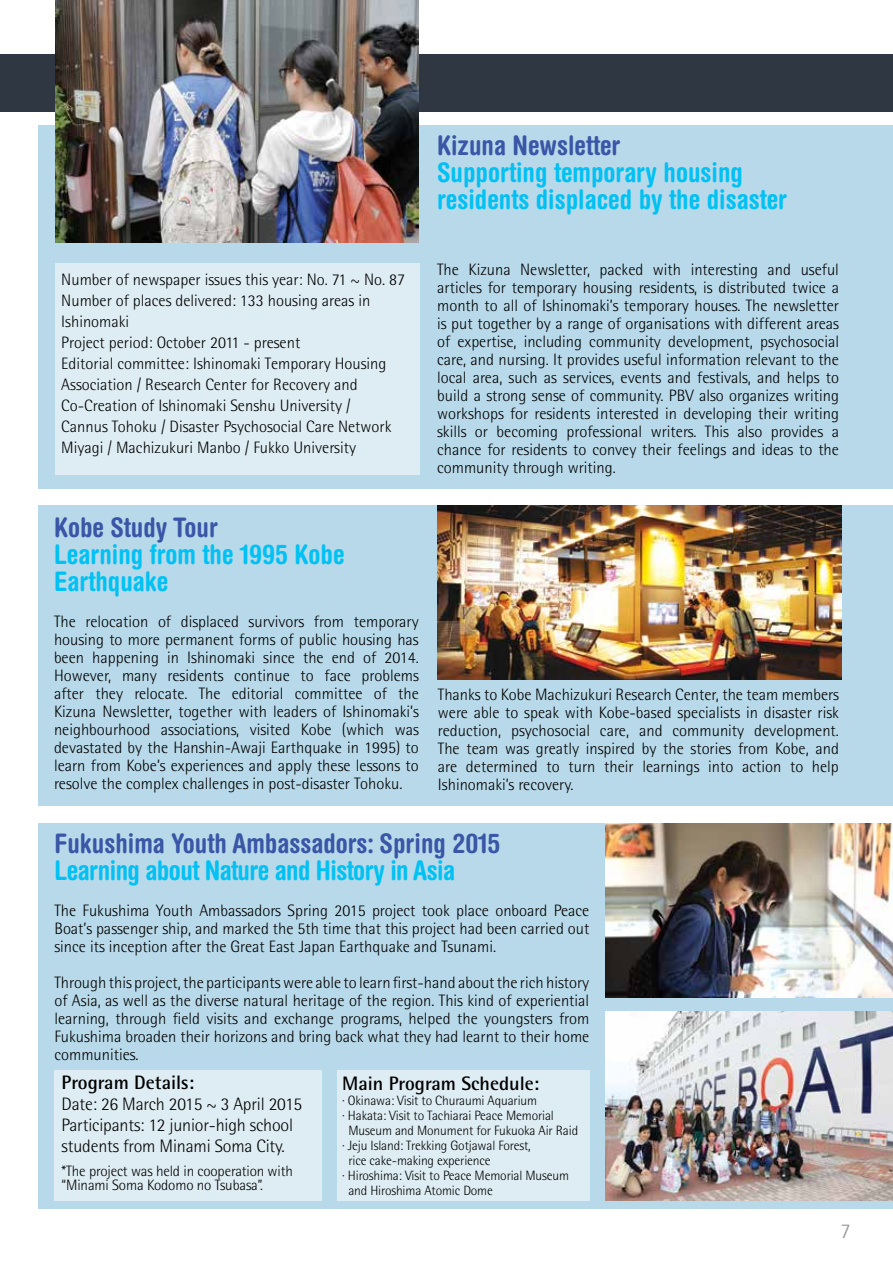
<style>
.page{position:relative;width:893px;height:1263px;background:#fff}
.page>*{position:absolute;margin:0;border:0;box-sizing:border-box;transform-origin:0 0}
.t1{font:700 condensed 27px/27px "Helvetica Rounded";color:#00c1f3}
.t2{font:700 condensed 27px "Helvetica Rounded";color:#3a56a6}
.t3{font:700 condensed 27px "Helvetica Rounded";letter-spacing:-.02em;color:#00c1f3}
.t4{font:300 21px "Rotis Semi Sans";color:#939598}
.t5{font:700 19.5px "Rotis Semi Sans";color:#000}
.t6{font:300 18px/21px "Rotis Semi Sans";letter-spacing:-.01em;color:#000}
.t7{font:300 16.5px/18px "Rotis Semi Sans";color:#000;text-align:justify}
.t8{font:300 15px/13.5px "Rotis Semi Sans";letter-spacing:-.01em;color:#000}
.t9{font:300 13.5px "Rotis Semi Sans";letter-spacing:-.01em;color:#000}
</style>
<div class="page">
<div style="left:38px;top:823px;width:855px;height:386px;background:#b8d9e9"></div>
<div style="left:38px;top:505px;width:855px;height:300px;background:#b8d9e9"></div>
<div style="left:38px;top:125px;width:855px;height:364px;background:#b8d9e9"></div>
<div style="left:0;top:54px;width:893px;height:58px;background:#2f3842"></div>
<img style="left:437px;top:506px;width:405px;height:173px">
<img style="left:56px;top:0;width:363px;height:242px">
<img style="left:605px;top:823px;width:288px;height:174px">
<img style="left:605px;top:1012px;width:288px;height:189px">
<div style="left:55px;top:263px;width:365px;height:212px;background:#deedf4"></div>
<div style="left:54px;top:1070px;width:268px;height:131px;background:#deedf4"></div>
<div style="left:337px;top:1070px;width:252px;height:131px;background:#deedf4"></div>
<p class="t7" style="left:61px;top:269px;width:345px;line-height:21px;text-align:left">Number of newspaper issues this year: No. 71 ~ No. 87<br>Number of places delivered: 133 housing areas in Ishinomaki<br>Project period: October 2011 - present<br>Editorial committee: Ishinomaki Temporary Housing Association / Research Center for Recovery and Co-Creation of Ishinomaki Senshu University /<br>Cannus Tohoku / Disaster Psychosocial Care Network Miyagi / Machizukuri Manbo / Fukko University</p>
<h1 class="t2" style="left:437px;top:129px;width:185px">Kizuna Newsletter</h1>
<h1 class="t1" style="left:437px;top:159px;width:351px">Supporting temporary housing residents displaced by the disaster</h1>
<p class="t7" style="left:437px;top:261px;width:403px">The Kizuna Newsletter, packed with interesting and useful articles for temporary housing residents, is distributed twice a month to all of Ishinomaki’s temporary houses. The newsletter is put together by a range of organisations with different areas of expertise, including community development, psychosocial care, and nursing. It provides useful information relevant to the local area, such as services, events and festivals, and helps to build a strong sense of community. PBV also organizes writing workshops for residents interested in developing their writing skills or becoming professional writers. This also provides a chance for residents to convey their feelings and ideas to the community through writing.</p>
<h1 class="t2" style="left:54px;top:511px;width:166px">Kobe Study Tour</h1>
<h1 class="t1" style="left:54px;top:541px;width:292px">Learning from the 1995 Kobe<br>Earthquake</h1>
<p class="t7" style="left:54px;top:613px;width:366px">The relocation of displaced survivors from temporary housing to more permanent forms of public housing has been happening in Ishinomaki since the end of 2014.<br>However, many residents continue to face problems after they relocate. The editorial committee of the Kizuna Newsletter, together with leaders of Ishinomaki’s neighbourhood associations, visited Kobe (which was devastated by the Hanshin-Awaji Earthquake in 1995) to learn from Kobe’s experiences and apply these lessons to resolve the complex challenges in post-disaster Tohoku.</p>
<h1 class="t2" style="left:54px;top:826px;width:447px">Fukushima Youth Ambassadors: Spring 2015</h1>
<h1 class="t3" style="left:54px;top:853px;width:402px">Learning about Nature and History in Asia</h1>
<p class="t7" style="left:54px;top:901px;width:536px">The Fukushima Youth Ambassadors Spring 2015 project took place onboard Peace Boat’s passenger ship, and marked the 5th time that this project had been carried out since its inception after the Great East Japan Earthquake and Tsunami.</p>
<p class="t7" style="left:54px;top:973px;width:536px">Through this project, the participants were able to learn first-hand about the rich history of Asia, as well as the diverse natural heritage of the region. This kind of experiential learning, through field visits and exchange programs, helped the youngsters from Fukushima broaden their horizons and bring back what they had learnt to their home communities.</p>
<p class="t7" style="left:438px;top:686px;width:403px">Thanks to Kobe Machizukuri Research Center, the team members were able to speak with Kobe-based specialists in disaster risk reduction, psychosocial care, and community development.<br>The team was greatly inspired by the stories from Kobe, and are determined to turn their learnings into action to help Ishinomaki’s recovery.</p>
<p class="t5" style="left:62px;top:1071px;width:134px">Program Details:</p>
<p class="t6" style="left:62px;top:1094px;width:242px">Date: 26 March 2015 ~ 3 April 2015<br>Participants: 12 junior-high school students from Minami Soma City.</p>
<p class="t8" style="left:62px;top:1164px;width:233px">*The project was held in cooperation with “Minami Soma Kodomo no Tsubasa”.</p>
<p class="t5" style="left:342px;top:1072px;width:199px">Main Program Schedule:</p>
<p class="t9" style="left:342px;top:1093px;width:197px">· Okinawa: Visit to Churaumi Aquarium</p>
<p class="t9" style="left:342px;top:1108px;width:213px">· Hakata: Visit to Tachiarai Peace Memorial</p>
<p class="t9" style="left:348px;top:1123px;width:231px">Museum and Monument for Fukuoka Air Raid</p>
<p class="t9" style="left:342px;top:1138px;width:190px">· Jeju Island: Trekking Gotjawal Forest,</p>
<p class="t9" style="left:348px;top:1153px;width:144px">rice cake-making experience</p>
<p class="t9" style="left:342px;top:1168px;width:228px">· Hiroshima: Visit to Peace Memorial Museum</p>
<p class="t9" style="left:348px;top:1183px;width:146px">and Hiroshima Atomic Dome</p>
<p class="t4" style="left:840px;top:1219px;width:12px">7</p>
</div>
